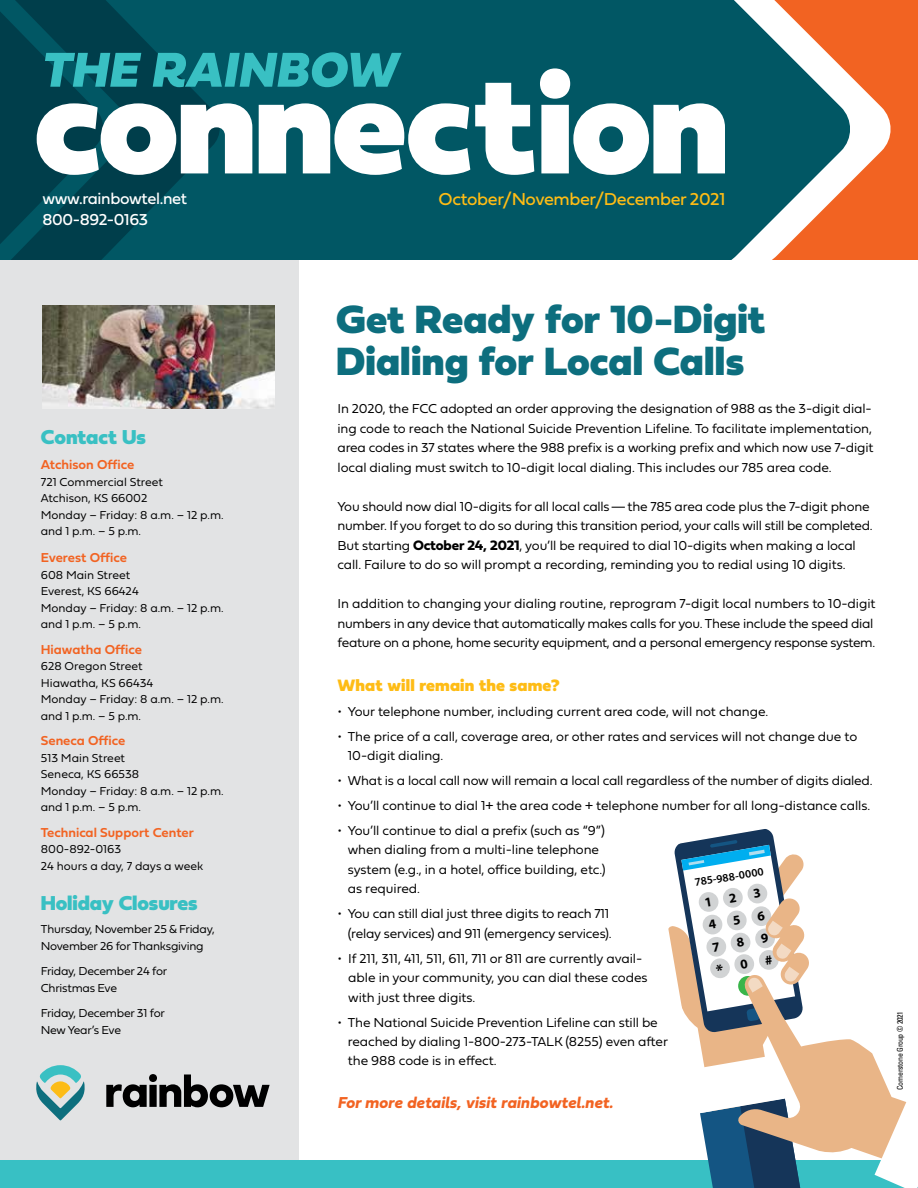
<style>
.page{position:relative;width:918px;height:1188px;background:#fff}
.page>*{position:absolute;margin:0;border:0;box-sizing:border-box;transform-origin:0 0}
.t1{font:146.4px "Fieldwork Geo Black";letter-spacing:-.02em;color:#fff}
.t2{font:italic 900 51px "Fieldwork";color:#39c0c3}
.t3{font:41.1px/41.1px "Fieldwork Geo Black";color:#0d6e7e}
.t4{font:21px "Fieldwork Geo Black";letter-spacing:-.005em;color:#39c0c3}
.t5{font:18px "Fieldwork Geo Regular";letter-spacing:-.02em;color:#febc15}
.t6{font:17.25px "Fieldwork Geo Black";letter-spacing:.01em;color:#febc15}
.t7{font:italic 700 16.5px "Fieldwork";letter-spacing:.01em;color:#f26322}
.t8{font:16.5px/21px "Fieldwork Geo Regular";letter-spacing:-.02em;color:#fff}
.t9{font:13.5px/19.5px "Fieldwork Geo Light";letter-spacing:-.01em;color:#000}
.t10{font:13.5px "Fieldwork Geo Demibold";color:#f26322}
.t11{font:12px/16.5px "Fieldwork Geo Light";letter-spacing:-.005em;color:#000}
.t12{font:600 11.4px "Myriad Pro";color:#000}
.t13{font:condensed 7.8px "Univers";letter-spacing:-.03em;color:#000}
.s1{font-family:"Fieldwork Geo Bold";font-size:14.25px}
</style>
<div class="page">
<div style="left:221px;top:0;width:516px;height:261px;background:#015764"></div>
<svg style="left:106px;top:0;width:115px;height:261px;background:#014b58"></svg>
<svg style="left:0;top:0;width:106px;height:261px;background:#014350"></svg>
<svg style="left:737px;top:0;width:181px;height:260px"></svg>
<div style="left:0;top:261px;width:299px;height:927px;background:#e2e3e4"></div>
<div style="left:0;top:1161px;width:918px;height:27px;background:#38c0c4"></div>
<svg style="left:36px;top:1065px;width:49px;height:55px"></svg>
<svg style="left:106px;top:1074px;width:164px;height:33px"></svg>
<img style="left:42px;top:305px;width:232px;height:104px">
<svg style="left:674px;top:829px;width:244px;height:359px"></svg>
<h2 class="t2" style="left:40px;top:24px;width:358px">THE RAINBOW</h2>
<h1 class="t1" style="left:34px;top:-8px;width:697px">connection</h1>
<p class="t8" style="left:42px;top:187px;width:146px">www.rainbowtel.net<br>800-892-0163</p>
<h3 class="t5" style="left:439px;top:185px;width:288px">October/November/December 2021</h3>
<h3 class="t4" style="left:41px;top:418px;width:107px">Contact Us</h3>
<p class="t10" style="left:41px;top:454px;width:95px">Atchison Office</p>
<p class="t11" style="left:41px;top:473px;width:184px">721 Commercial Street<br>Atchison, KS 66002<br>Monday – Friday: 8 a.m. – 12 p.m. and 1 p.m. – 5 p.m.</p>
<p class="t10" style="left:41px;top:547px;width:88px">Everest Office</p>
<p class="t11" style="left:41px;top:566px;width:184px">608 Main Street<br>Everest, KS 66424<br>Monday – Friday: 8 a.m. – 12 p.m. and 1 p.m. – 5 p.m.</p>
<p class="t10" style="left:41px;top:638px;width:103px">Hiawatha Office</p>
<p class="t11" style="left:41px;top:657px;width:184px">628 Oregon Street<br>Hiawatha, KS 66434<br>Monday – Friday: 8 a.m. – 12 p.m. and 1 p.m. – 5 p.m.</p>
<p class="t10" style="left:41px;top:730px;width:86px">Seneca Office</p>
<p class="t11" style="left:41px;top:749px;width:184px">513 Main Street<br>Seneca, KS 66538<br>Monday – Friday: 8 a.m. – 12 p.m. and 1 p.m. – 5 p.m.</p>
<p class="t10" style="left:41px;top:821px;width:155px">Technical Support Center</p>
<p class="t11" style="left:41px;top:840px;width:164px">800-892-0163<br>24 hours a day, 7 days a week</p>
<h3 class="t4" style="left:41px;top:884px;width:158px">Holiday Closures</h3>
<p class="t11" style="left:41px;top:920px;width:175px">Thursday, November 25 &amp; Friday,<br>November 26 for Thanksgiving</p>
<p class="t11" style="left:41px;top:962px;width:128px">Friday, December 24 for<br>Christmas Eve</p>
<p class="t11" style="left:41px;top:1004px;width:126px">Friday, December 31 for<br>New Year’s Eve</p>
<h3 class="t3" style="left:336px;top:295px;width:431px">Get Ready for 10-Digit<br>Dialing for Local Calls</h3>
<p class="t9" style="left:338px;top:398px;width:537px">In 2020, the FCC adopted an order approving the designation of 988 as the 3-digit dial&shy;ing code to reach the National Suicide Prevention Lifeline. To facilitate implementation, area codes in 37 states where the 988 prefix is a working prefix and which now use 7-digit local dialing must switch to 10-digit local dialing. This includes our 785 area code.</p>
<p class="t9" style="left:338px;top:496px;width:537px">You should now dial 10-digits for all local calls—the 785 area code plus the 7-digit phone number. If you forget to do so during this transition period, your calls will still be completed.<br>But starting <span class="s1">October 24, 2021</span>, you’ll be required to dial 10-digits when making a local call. Failure to do so will prompt a recording, reminding you to redial using 10 digits.</p>
<p class="t9" style="left:338px;top:593px;width:540px">In addition to changing your dialing routine, reprogram 7-digit local numbers to 10-digit numbers in any device that automatically makes calls for you. These include the speed dial feature on a phone, home security equipment, and a personal emergency response system.</p>
<p class="t6" style="left:338px;top:670px;width:224px">What will remain the same?</p>
<p class="t9" style="left:338px;top:701px;width:432px">• Your telephone number, including current area code, will not change.</p>
<p class="t9" style="left:348px;top:726px;width:511px;text-indent:-10px">• The price of a call, coverage area, or other rates and services will not change due to<br>10-digit dialing.</p>
<p class="t9" style="left:338px;top:770px;width:537px">• What is a local call now will remain a local call regardless of the number of digits dialed.</p>
<p class="t9" style="left:338px;top:795px;width:534px">• You’ll continue to dial 1+ the area code + telephone number for all long-distance calls.</p>
<p class="t9" style="left:348px;top:820px;width:259px;text-indent:-10px">• You’ll continue to dial a prefix (such as “9”) when dialing from a multi-line telephone system (e.g., in a hotel, office building, etc.) as required.</p>
<p class="t9" style="left:338px;top:903px;width:276px;text-align:right">• You can still dial just three digits to reach 711 (relay services) and 911 (emergency services).</p>
<p class="t9" style="left:348px;top:948px;width:301px;text-indent:-11px">• If 211, 311, 411, 511, 611, 711 or 811 are currently avail&shy;able in your community, you can dial these codes with just three digits.</p>
<p class="t9" style="left:348px;top:1012px;width:322px;text-indent:-10px">• The National Suicide Prevention Lifeline can still be reached by dialing 1-800-273-TALK (8255) even after the 988 code is in effect.</p>
<p class="t7" style="left:338px;top:1089px;width:277px">For more details, visit rainbowtel.net.</p>
<p class="t12" style="left:694px;top:876px;width:71px;rotate:-10deg">785-988-0000</p>
<p class="t13" style="left:895px;top:1090px;width:80px;rotate:-90deg">Cornerstone Group © 2021</p>
</div>
